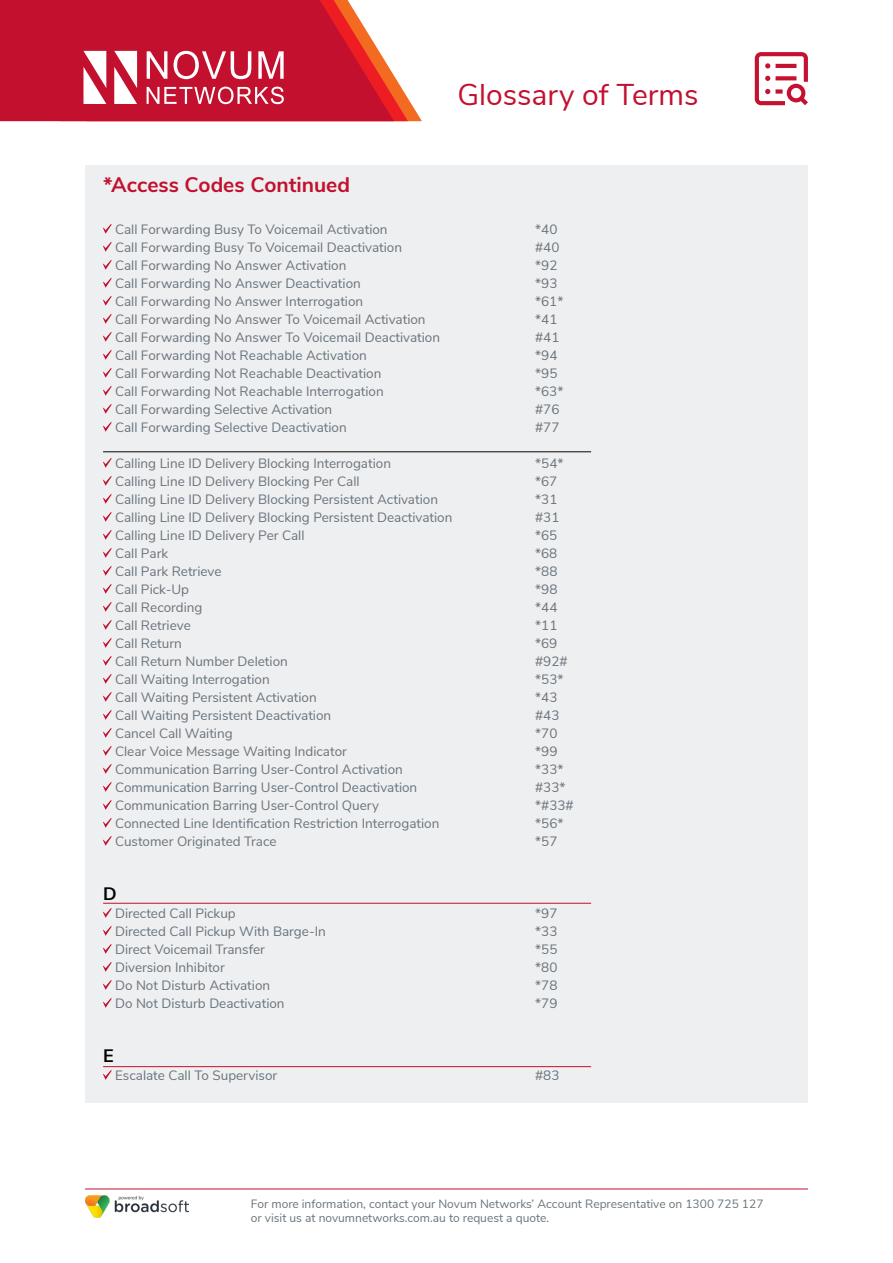
<style>
.page{position:relative;width:893px;height:1263px;background:#fff}
.page>*{position:absolute;margin:0;border:0;box-sizing:border-box;transform-origin:0 0}
.t1{font:30px "Nunito Sans";color:#c3102f}
.t2{font:700 21px "Nunito Sans";color:#c3102f}
.t3{font:700 18px "Nunito Sans";color:#040503}
.t4{font:13.5px "Nunito Sans";color:#6a747b}
.t5{font:12px "Nunito Sans";color:#6a747b}
</style>
<div class="page">
<div style="left:0;top:0;width:60px;height:121px;background:#c3102f"></div>
<svg style="left:60px;top:0;width:362px;height:121px"></svg>
<img style="left:85px;top:1195px;width:103px;height:23px">
<hr style="left:85px;top:1189px;width:723px;height:1px;background:#c3102f">
<svg style="left:755px;top:52px;width:53px;height:53px"></svg>
<div style="left:85px;top:165px;width:723px;height:937px;background:#edeff1"></div>
<svg style="left:103px;top:224px;width:9px;height:10px"></svg>
<svg style="left:103px;top:242px;width:9px;height:10px"></svg>
<svg style="left:103px;top:260px;width:9px;height:10px"></svg>
<svg style="left:103px;top:278px;width:9px;height:10px"></svg>
<svg style="left:103px;top:296px;width:9px;height:10px"></svg>
<svg style="left:103px;top:314px;width:9px;height:10px"></svg>
<svg style="left:103px;top:332px;width:9px;height:10px"></svg>
<svg style="left:103px;top:350px;width:9px;height:10px"></svg>
<svg style="left:103px;top:368px;width:9px;height:10px"></svg>
<svg style="left:103px;top:386px;width:9px;height:10px"></svg>
<svg style="left:103px;top:404px;width:9px;height:10px"></svg>
<svg style="left:103px;top:422px;width:9px;height:10px"></svg>
<svg style="left:103px;top:458px;width:9px;height:10px"></svg>
<svg style="left:103px;top:476px;width:9px;height:10px"></svg>
<svg style="left:103px;top:494px;width:9px;height:10px"></svg>
<svg style="left:103px;top:512px;width:9px;height:10px"></svg>
<svg style="left:103px;top:530px;width:9px;height:10px"></svg>
<svg style="left:103px;top:548px;width:9px;height:10px"></svg>
<svg style="left:103px;top:566px;width:9px;height:10px"></svg>
<svg style="left:103px;top:584px;width:9px;height:10px"></svg>
<svg style="left:103px;top:602px;width:9px;height:10px"></svg>
<svg style="left:103px;top:620px;width:9px;height:10px"></svg>
<svg style="left:103px;top:638px;width:9px;height:10px"></svg>
<svg style="left:103px;top:656px;width:9px;height:10px"></svg>
<svg style="left:103px;top:674px;width:9px;height:10px"></svg>
<svg style="left:103px;top:692px;width:9px;height:10px"></svg>
<svg style="left:103px;top:710px;width:9px;height:10px"></svg>
<svg style="left:103px;top:728px;width:9px;height:10px"></svg>
<svg style="left:103px;top:746px;width:9px;height:10px"></svg>
<svg style="left:103px;top:764px;width:9px;height:10px"></svg>
<svg style="left:103px;top:782px;width:9px;height:10px"></svg>
<svg style="left:103px;top:800px;width:9px;height:10px"></svg>
<svg style="left:103px;top:818px;width:9px;height:10px"></svg>
<svg style="left:103px;top:836px;width:9px;height:10px"></svg>
<svg style="left:103px;top:908px;width:9px;height:10px"></svg>
<svg style="left:103px;top:926px;width:9px;height:10px"></svg>
<svg style="left:103px;top:944px;width:9px;height:10px"></svg>
<svg style="left:103px;top:962px;width:9px;height:10px"></svg>
<svg style="left:103px;top:980px;width:9px;height:10px"></svg>
<svg style="left:103px;top:998px;width:9px;height:10px"></svg>
<svg style="left:103px;top:1070px;width:9px;height:10px"></svg>
<hr style="left:103px;top:903px;width:488px;height:1px;background:#c3102f">
<hr style="left:103px;top:1066px;width:488px;height:1px;background:#c3102f">
<hr style="left:103px;top:451px;width:488px;height:1px;background:#040503">
<p class="t2" style="left:103px;top:170px;width:248px">*Access Codes Continued</p>
<p class="t1" style="left:457px;top:73px;width:242px">Glossary of Terms</p>
<p class="t4" style="left:115px;top:219px;width:274px">Call Forwarding Busy To Voicemail Activation</p>
<p class="t4" style="left:535px;top:219px;width:24px">*40</p>
<p class="t4" style="left:115px;top:237px;width:288px">Call Forwarding Busy To Voicemail Deactivation</p>
<p class="t4" style="left:535px;top:237px;width:26px">#40</p>
<p class="t4" style="left:115px;top:255px;width:233px">Call Forwarding No Answer Activation</p>
<p class="t4" style="left:535px;top:255px;width:24px">*92</p>
<p class="t4" style="left:115px;top:273px;width:247px">Call Forwarding No Answer Deactivation</p>
<p class="t4" style="left:535px;top:273px;width:24px">*93</p>
<p class="t4" style="left:115px;top:291px;width:250px">Call Forwarding No Answer Interrogation</p>
<p class="t4" style="left:535px;top:291px;width:30px">*61*</p>
<p class="t4" style="left:115px;top:309px;width:312px">Call Forwarding No Answer To Voicemail Activation</p>
<p class="t4" style="left:535px;top:309px;width:24px">*41</p>
<p class="t4" style="left:115px;top:327px;width:326px">Call Forwarding No Answer To Voicemail Deactivation</p>
<p class="t4" style="left:535px;top:327px;width:26px">#41</p>
<p class="t4" style="left:115px;top:345px;width:253px">Call Forwarding Not Reachable Activation</p>
<p class="t4" style="left:535px;top:345px;width:24px">*94</p>
<p class="t4" style="left:115px;top:363px;width:268px">Call Forwarding Not Reachable Deactivation</p>
<p class="t4" style="left:535px;top:363px;width:24px">*95</p>
<p class="t4" style="left:115px;top:381px;width:270px">Call Forwarding Not Reachable Interrogation</p>
<p class="t4" style="left:535px;top:381px;width:30px">*63*</p>
<p class="t4" style="left:115px;top:399px;width:219px">Call Forwarding Selective Activation</p>
<p class="t4" style="left:535px;top:399px;width:26px">#76</p>
<p class="t4" style="left:115px;top:417px;width:233px">Call Forwarding Selective Deactivation</p>
<p class="t4" style="left:535px;top:417px;width:26px">#77</p>
<p class="t4" style="left:115px;top:453px;width:277px">Calling Line ID Delivery Blocking Interrogation</p>
<p class="t4" style="left:535px;top:453px;width:30px">*54*</p>
<p class="t4" style="left:115px;top:471px;width:246px">Calling Line ID Delivery Blocking Per Call</p>
<p class="t4" style="left:535px;top:471px;width:24px">*67</p>
<p class="t4" style="left:115px;top:489px;width:324px">Calling Line ID Delivery Blocking Persistent Activation</p>
<p class="t4" style="left:535px;top:489px;width:24px">*31</p>
<p class="t4" style="left:115px;top:507px;width:339px">Calling Line ID Delivery Blocking Persistent Deactivation</p>
<p class="t4" style="left:535px;top:507px;width:26px">#31</p>
<p class="t4" style="left:115px;top:525px;width:191px">Calling Line ID Delivery Per Call</p>
<p class="t4" style="left:535px;top:525px;width:24px">*65</p>
<p class="t4" style="left:115px;top:543px;width:55px">Call Park</p>
<p class="t4" style="left:535px;top:543px;width:24px">*68</p>
<p class="t4" style="left:115px;top:561px;width:108px">Call Park Retrieve</p>
<p class="t4" style="left:535px;top:561px;width:24px">*88</p>
<p class="t4" style="left:115px;top:579px;width:76px">Call Pick-Up</p>
<p class="t4" style="left:535px;top:579px;width:24px">*98</p>
<p class="t4" style="left:115px;top:597px;width:89px">Call Recording</p>
<p class="t4" style="left:535px;top:597px;width:24px">*44</p>
<p class="t4" style="left:115px;top:615px;width:77px">Call Retrieve</p>
<p class="t4" style="left:535px;top:615px;width:24px">*11</p>
<p class="t4" style="left:115px;top:633px;width:68px">Call Return</p>
<p class="t4" style="left:535px;top:633px;width:24px">*69</p>
<p class="t4" style="left:115px;top:651px;width:174px">Call Return Number Deletion</p>
<p class="t4" style="left:535px;top:651px;width:34px">#92#</p>
<p class="t4" style="left:115px;top:669px;width:156px">Call Waiting Interrogation</p>
<p class="t4" style="left:535px;top:669px;width:30px">*53*</p>
<p class="t4" style="left:115px;top:687px;width:203px">Call Waiting Persistent Activation</p>
<p class="t4" style="left:535px;top:687px;width:24px">*43</p>
<p class="t4" style="left:115px;top:705px;width:218px">Call Waiting Persistent Deactivation</p>
<p class="t4" style="left:535px;top:705px;width:26px">#43</p>
<p class="t4" style="left:115px;top:723px;width:119px">Cancel Call Waiting</p>
<p class="t4" style="left:535px;top:723px;width:24px">*70</p>
<p class="t4" style="left:115px;top:741px;width:233px">Clear Voice Message Waiting Indicator</p>
<p class="t4" style="left:535px;top:741px;width:24px">*99</p>
<p class="t4" style="left:115px;top:759px;width:289px">Communication Barring User-Control Activation</p>
<p class="t4" style="left:535px;top:759px;width:30px">*33*</p>
<p class="t4" style="left:115px;top:777px;width:304px">Communication Barring User-Control Deactivation</p>
<p class="t4" style="left:535px;top:777px;width:32px">#33*</p>
<p class="t4" style="left:115px;top:795px;width:266px">Communication Barring User-Control Query</p>
<p class="t4" style="left:535px;top:795px;width:40px">*#33#</p>
<p class="t4" style="left:115px;top:813px;width:326px">Connected Line Identification Restriction Interrogation</p>
<p class="t4" style="left:535px;top:813px;width:30px">*56*</p>
<p class="t4" style="left:115px;top:831px;width:163px">Customer Originated Trace</p>
<p class="t4" style="left:535px;top:831px;width:24px">*57</p>
<p class="t3" style="left:103px;top:880px;width:15px">D</p>
<p class="t4" style="left:115px;top:903px;width:122px">Directed Call Pickup</p>
<p class="t4" style="left:535px;top:903px;width:24px">*97</p>
<p class="t4" style="left:115px;top:921px;width:212px">Directed Call Pickup With Barge-In</p>
<p class="t4" style="left:535px;top:921px;width:24px">*33</p>
<p class="t4" style="left:115px;top:939px;width:151px">Direct Voicemail Transfer</p>
<p class="t4" style="left:535px;top:939px;width:24px">*55</p>
<p class="t4" style="left:115px;top:957px;width:111px">Diversion Inhibitor</p>
<p class="t4" style="left:535px;top:957px;width:24px">*80</p>
<p class="t4" style="left:115px;top:975px;width:157px">Do Not Disturb Activation</p>
<p class="t4" style="left:535px;top:975px;width:24px">*78</p>
<p class="t4" style="left:115px;top:993px;width:171px">Do Not Disturb Deactivation</p>
<p class="t4" style="left:535px;top:993px;width:24px">*79</p>
<p class="t3" style="left:103px;top:1042px;width:12px">E</p>
<p class="t4" style="left:115px;top:1065px;width:164px">Escalate Call To Supervisor</p>
<p class="t4" style="left:535px;top:1065px;width:26px">#83</p>
<p class="t5" style="left:251px;top:1195px;width:514px">For more information, contact your Novum Networks’ Account Representative on 1300 725 127</p>
<p class="t5" style="left:251px;top:1209px;width:300px">or visit us at novumnetworks.com.au to request a quote.</p>
</div>
